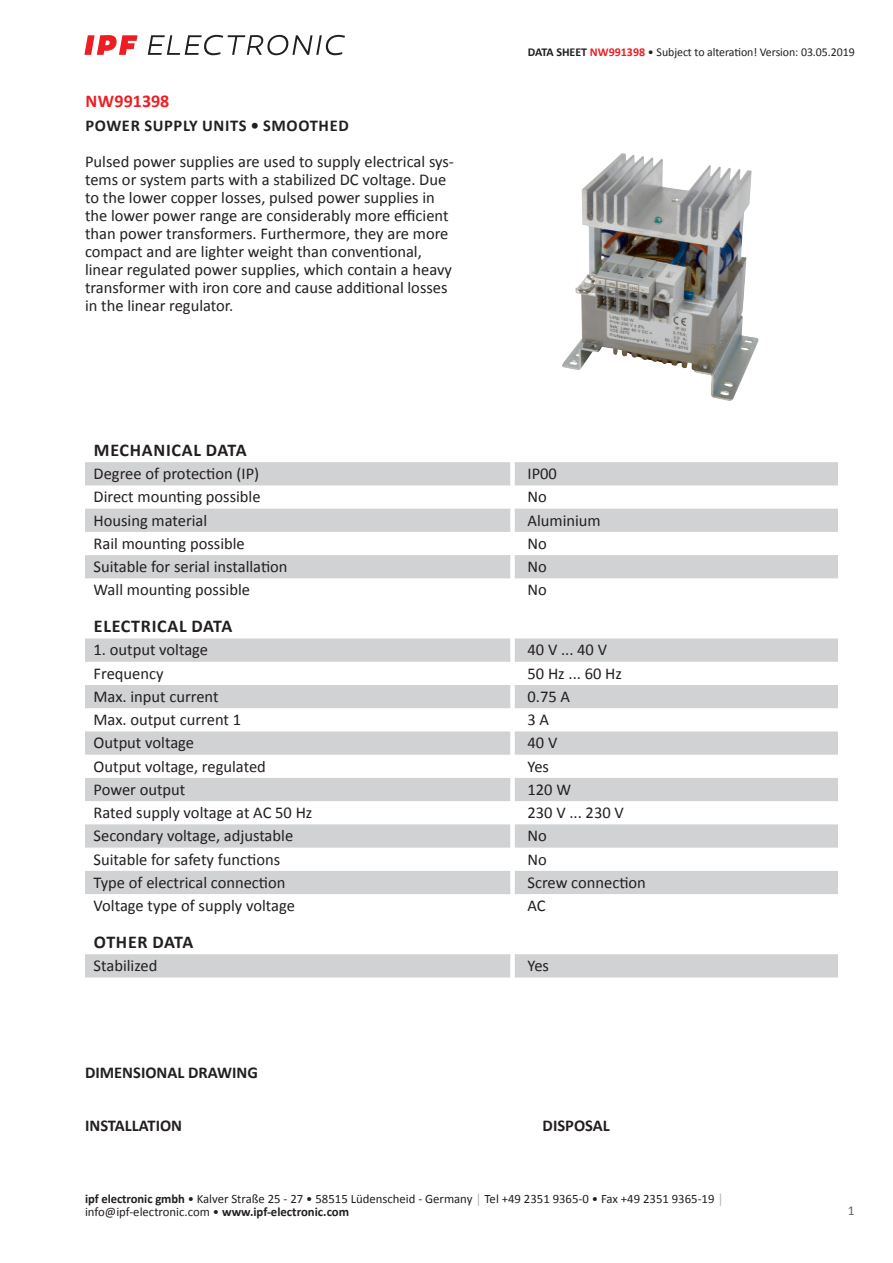
<style>
.page{position:relative;width:893px;height:1263px;background:#fff}
.page>*{position:absolute;margin:0;border:0;box-sizing:border-box;transform-origin:0 0}
.t1{font:700 18px "Calibri";letter-spacing:.04em;color:#231f20}
.t2{font:700 18px "Calibri";letter-spacing:.015em;color:#231f20}
.t3{font:700 18px "Calibri";color:#ee1d23}
.t4{font:16.5px/18px "Calibri";color:#231f20}
.t5{font:700 16.5px "Calibri";color:#231f20}
.t6{font:700 16.5px "Calibri";letter-spacing:.04em;color:#231f20}
.t7{font:13.5px "Calibri";color:#636366}
.t8{font:12.75px/12.6px "Calibri";color:#231f20}
.t9{font:12px "Calibri";letter-spacing:-.005em;color:#231f20}
.s1{font-weight:700}
.s2{font-weight:700;color:#ee1d23}
.s3{color:#a8a9ad}
</style>
<div class="page">
<svg style="left:148px;top:35px;width:197px;height:20px"></svg>
<svg style="left:84px;top:35px;width:54px;height:20px"></svg>
<svg style="left:85px;top:462px;width:753px;height:116px;fill:#d1d2d4"></svg>
<svg style="left:85px;top:638px;width:753px;height:256px;fill:#d1d2d4"></svg>
<div style="left:85px;top:954px;width:753px;height:23px;background:#d1d2d4"></div>
<img style="left:562px;top:153px;width:197px;height:248px">
<p class="t3" style="left:85px;top:88px;width:85px">NW991398</p>
<p class="t6" style="left:85px;top:114px;width:265px">POWER SUPPLY UNITS • SMOOTHED</p>
<p class="t4" style="left:85px;top:152px;width:370px">Pulsed power supplies are used to supply electrical sys&shy;tems or system parts with a stabilized DC voltage. Due to the lower copper losses, pulsed power supplies in the lower power range are considerably more efficient than power transformers. Furthermore, they are more compact and are lighter weight than conventional, linear regulated power supplies, which contain a heavy transformer with iron core and cause additional losses in the linear regulator.</p>
<p class="t9" style="left:528px;top:44px;width:328px"><span class="s1">DATA SHEET</span> <span class="s2">NW991398</span> • Subject to alteration! Version: 03.05.2019</p>
<p class="t1" style="left:94px;top:437px;width:154px">MECHANICAL DATA</p>
<p class="t4" style="left:94px;top:464px;width:167px">Degree of protection (IP)</p>
<p class="t4" style="left:527px;top:464px;width:31px">IP00</p>
<p class="t4" style="left:94px;top:487px;width:169px">Direct mounting possible</p>
<p class="t4" style="left:527px;top:487px;width:21px">No</p>
<p class="t4" style="left:94px;top:511px;width:115px">Housing material</p>
<p class="t4" style="left:527px;top:511px;width:75px">Aluminium</p>
<p class="t4" style="left:94px;top:534px;width:153px">Rail mounting possible</p>
<p class="t4" style="left:527px;top:534px;width:21px">No</p>
<p class="t4" style="left:94px;top:557px;width:195px">Suitable for serial installation</p>
<p class="t4" style="left:527px;top:557px;width:21px">No</p>
<p class="t4" style="left:94px;top:580px;width:158px">Wall mounting possible</p>
<p class="t4" style="left:527px;top:580px;width:21px">No</p>
<p class="t1" style="left:94px;top:613px;width:140px">ELECTRICAL DATA</p>
<p class="t4" style="left:94px;top:640px;width:116px">1. output voltage</p>
<p class="t4" style="left:527px;top:640px;width:81px">40 V ... 40 V</p>
<p class="t4" style="left:94px;top:664px;width:71px">Frequency</p>
<p class="t4" style="left:527px;top:664px;width:96px">50 Hz ... 60 Hz</p>
<p class="t4" style="left:94px;top:687px;width:127px">Max. input current</p>
<p class="t4" style="left:527px;top:687px;width:44px">0.75 A</p>
<p class="t4" style="left:94px;top:710px;width:149px">Max. output current 1</p>
<p class="t4" style="left:527px;top:710px;width:23px">3A</p>
<p class="t4" style="left:94px;top:733px;width:102px">Output voltage</p>
<p class="t4" style="left:527px;top:733px;width:31px">40 V</p>
<p class="t4" style="left:94px;top:757px;width:174px">Output voltage, regulated</p>
<p class="t4" style="left:527px;top:757px;width:23px">Yes</p>
<p class="t4" style="left:94px;top:780px;width:93px">Power output</p>
<p class="t4" style="left:527px;top:780px;width:45px">120 W</p>
<p class="t4" style="left:94px;top:803px;width:220px">Rated supply voltage at AC 50 Hz</p>
<p class="t4" style="left:527px;top:803px;width:98px">230 V ... 230 V</p>
<p class="t4" style="left:94px;top:826px;width:201px">Secondary voltage, adjustable</p>
<p class="t4" style="left:527px;top:826px;width:21px">No</p>
<p class="t4" style="left:94px;top:849px;width:188px">Suitable for safety functions</p>
<p class="t4" style="left:527px;top:849px;width:21px">No</p>
<p class="t4" style="left:94px;top:873px;width:193px">Type of electrical connection</p>
<p class="t4" style="left:527px;top:873px;width:120px">Screw connection</p>
<p class="t4" style="left:94px;top:896px;width:203px">Voltage type of supply voltage</p>
<p class="t4" style="left:527px;top:896px;width:20px">AC</p>
<p class="t2" style="left:94px;top:929px;width:101px">OTHER DATA</p>
<p class="t4" style="left:94px;top:956px;width:65px">Stabilized</p>
<p class="t4" style="left:527px;top:956px;width:23px">Yes</p>
<p class="t5" style="left:85px;top:1061px;width:174px">DIMENSIONAL DRAWING</p>
<p class="t5" style="left:85px;top:1114px;width:99px">INSTALLATION</p>
<p class="t5" style="left:543px;top:1114px;width:69px">DISPOSAL</p>
<p class="t8" style="left:85px;top:1192px;width:640px"><span class="s1">ipf electronic gmbh</span> • Kalver Straße 25 - 27 • 58515 Lüdenscheid - Germany <span class="s3">│</span> Tel +49 2351 9365-0 • Fax +49 2351 9365-19 <span class="s3">│ </span>info@ipf-electronic.com • <span class="s1">www.ipf-electronic.com</span></p>
<p class="t7" style="left:848px;top:1201px;width:8px">1</p>
</div>
